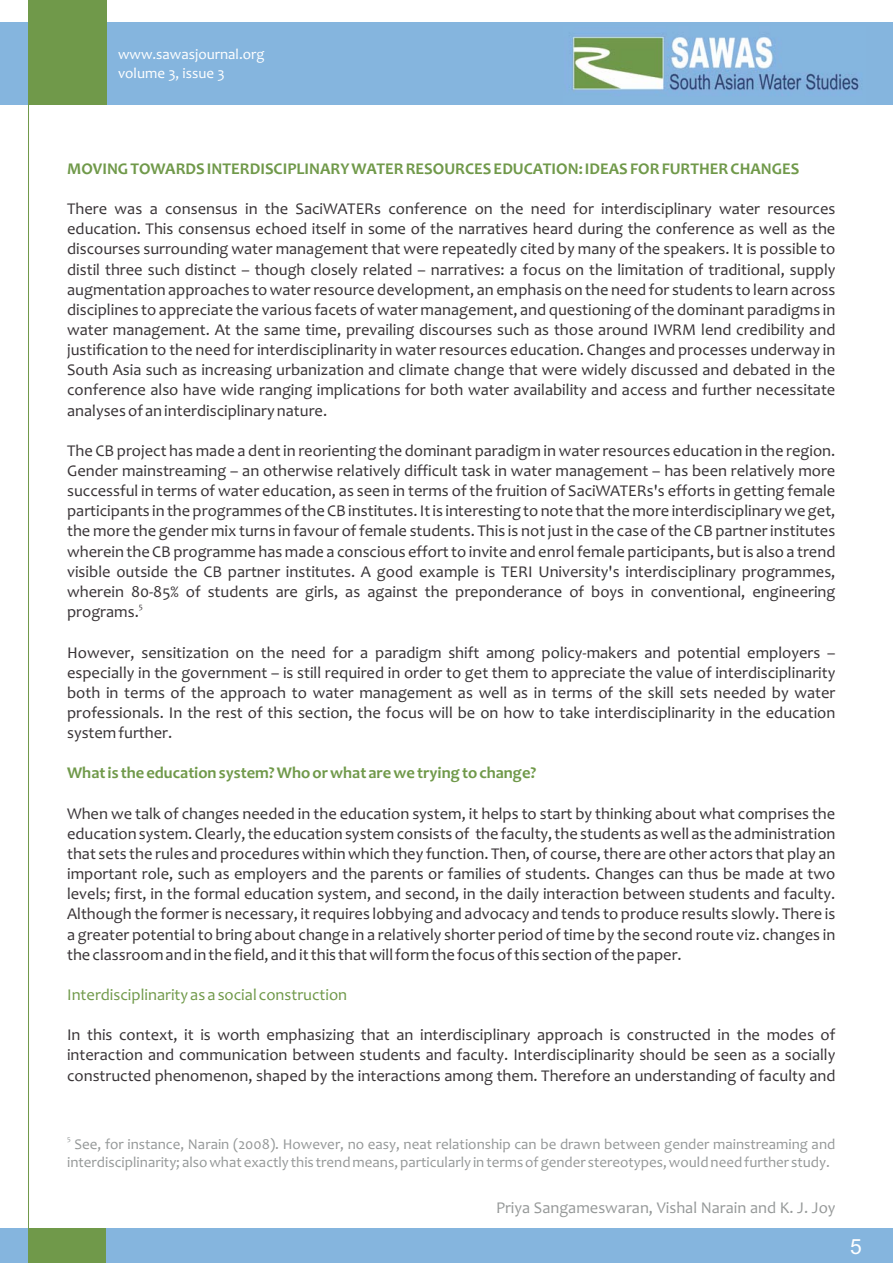
<style>
.page{position:relative;width:893px;height:1263px;background:#fff}
.page>*{position:absolute;margin:0;border:0;box-sizing:border-box;transform-origin:0 0}
.t1{font:21px "Arial";color:#fff}
.t2{font:16.5px/20.1px "Candara";color:#383336;text-align:justify}
.t3{font:700 16.5px "Candara";color:#70994a}
.t4{font:16.5px "Candara";color:#969999}
.t5{font:16.5px "Candara";color:#70994a}
.t6{font:15px/18.3px "Candara";color:#969999;text-align:center}
.t7{font:15px/18.3px "Candara";color:#fff}
.t8{font:8.25px "Candara";color:#383336}
.t9{font:7.5px "Candara";color:#969999}
</style>
<div class="page">
<div style="left:0;top:23px;width:893px;height:82px;background:#85b5de"></div>
<div style="left:0;top:1229px;width:893px;height:34px;background:#85b5de"></div>
<div style="left:28px;top:0;width:78px;height:105px;background:#70994a"></div>
<div style="left:28px;top:1229px;width:78px;height:34px;background:#70994a"></div>
<img style="left:567px;top:36px;width:292px;height:55px">
<hr style="left:28px;top:105px;width:1px;height:1124px;background:#70994a">
<p class="t7" style="left:118px;top:47px;width:148px">www.sawasjournal.org volume 3, issue 3</p>
<p class="t3" style="left:67px;top:162px;width:734px">MOVING TOWARDS INTERDISCIPLINARY WATER RESOURCES EDUCATION: IDEAS FOR FURTHER CHANGES</p>
<p class="t2" style="left:67px;top:200px;width:770px">There was a consensus in the SaciWATERs conference on the need for interdisciplinary water resources education. This consensus echoed itself in some of the narratives heard during the conference as well as the discourses surrounding water management that were repeatedly cited by many of the speakers. It is possible to distil three such distinct – though closely related – narratives: a focus on the limitation of traditional, supply augmentation approaches to water resource development, an emphasis on the need for students to learn across disciplines to appreciate the various facets of water management, and questioning of the dominant paradigms in water management. At the same time, prevailing discourses such as those around IWRM lend credibility and justification to the need for interdisciplinarity in water resources education. Changes and processes underway in South Asia such as increasing urbanization and climate change that were widely discussed and debated in the conference also have wide ranging implications for both water availability and access and further necessitate analyses of an interdisciplinary nature.</p>
<p class="t2" style="left:67px;top:442px;width:770px">The CB project has made a dent in reorienting the dominant paradigm in water resources education in the region.<br>Gender mainstreaming – an otherwise relatively difficult task in water management – has been relatively more successful in terms of water education, as seen in terms of the fruition of SaciWATERs's efforts in getting female participants in the programmes of the CB institutes. It is interesting to note that the more interdisciplinary we get, the more the gender mix turns in favour of female students. This is not just in the case of the CB partner institutes wherein the CB programme has made a conscious effort to invite and enrol female participants, but is also a trend visible outside the CB partner institutes. A good example is TERI University's interdisciplinary programmes, wherein 80-85% of students are girls, as against the preponderance of boys in conventional, engineering</p>
<p class="t8" style="left:139px;top:603px;width:6px">5</p>
<p class="t2" style="left:67px;top:603px;width:73px">programs.</p>
<p class="t2" style="left:67px;top:644px;width:770px">However, sensitization on the need for a paradigm shift among policy-makers and potential employers – especially in the government – is still required in order to get them to appreciate the value of interdisciplinarity both in terms of the approach to water management as well as in terms of the skill sets needed by water professionals. In the rest of this section, the focus will be on how to take interdisciplinarity in the education system further.</p>
<p class="t3" style="left:67px;top:766px;width:471px">What is the education system? Who or what are we trying to change?</p>
<p class="t2" style="left:67px;top:805px;width:770px">When we talk of changes needed in the education system, it helps to start by thinking about what comprises the education system. Clearly, the education system consists of the faculty, the students as well as the administration that sets the rules and procedures within which they function. Then, of course, there are other actors that play an important role, such as employers and the parents or families of students. Changes can thus be made at two levels; first, in the formal education system, and second, in the daily interaction between students and faculty.<br>Although the former is necessary, it requires lobbying and advocacy and tends to produce results slowly. There is a greater potential to bring about change in a relatively shorter period of time by the second route viz. changes in the classroom and in the field, and it this that will form the focus of this section of the paper.</p>
<p class="t5" style="left:67px;top:988px;width:282px">Interdisciplinarity as a social construction</p>
<p class="t2" style="left:67px;top:1026px;width:770px">In this context, it is worth emphasizing that an interdisciplinary approach is constructed in the modes of interaction and communication between students and faculty. Interdisciplinarity should be seen as a socially constructed phenomenon, shaped by the interactions among them. Therefore an understanding of faculty and</p>
<p class="t9" style="left:67px;top:1136px;width:5px">5</p>
<p class="t6" style="left:67px;top:1136px;width:770px">See, for instance, Narain (2008). However, no easy, neat relationship can be drawn between gender mainstreaming and interdisciplinarity; also what exactly this trend means, particularly in terms of gender stereotypes, would need further study.</p>
<p class="t4" style="left:496px;top:1201px;width:341px">Priya Sangameswaran, Vishal Narain and K. J. Joy</p>
<p class="t1" style="left:850px;top:1239px;width:13px">5</p>
</div>
